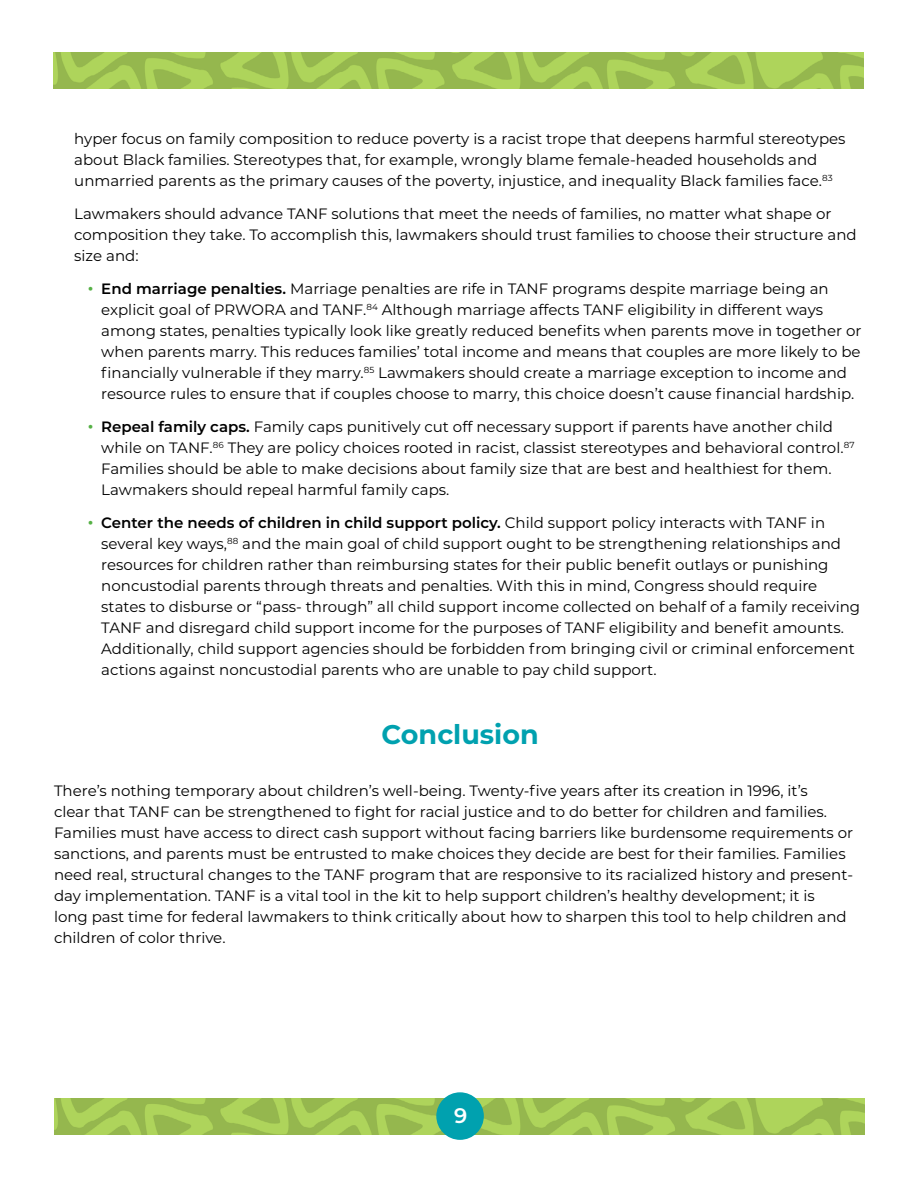
<style>
.page{position:relative;width:918px;height:1188px;background:#fff}
.page>*{position:absolute;margin:0;border:0;box-sizing:border-box;transform-origin:0 0}
.t1{font:700 27px "Montserrat";color:#00a1af}
.t2{font:600 21px "Montserrat";color:#fff}
.t3{font:15px/21px "Montserrat";color:#000}
.s1{font-weight:700;color:#56b146}
.s2{font-weight:600}
</style>
<div class="page">
<img style="left:54px;top:53px;width:810px;height:36px">
<img style="left:54px;top:1098px;width:810px;height:36px">
<div style="left:437px;top:1093px;width:46px;height:46px;background:#00a1af;border-radius:50%"></div>
<div style="left:436px;top:1092px;width:48px;height:48px;border:2px solid #00a1af;border-radius:50%"></div>
<p class="t3" style="left:74px;top:128px;width:773px">hyper focus on family composition to reduce poverty is a racist trope that deepens harmful stereotypes about Black families. Stereotypes that, for example, wrongly blame female-headed households and unmarried parents as the primary causes of the poverty, injustice, and inequality Black families face.<sup>83</sup></p>
<p class="t3" style="left:74px;top:203px;width:784px">Lawmakers should advance TANF solutions that meet the needs of families, no matter what shape or composition they take. To accomplish this, lawmakers should trust families to choose their structure and size and:</p>
<p class="t3" style="left:101px;top:278px;width:762px;text-indent:-14px"><span class="s1">•</span> <span class="s2">End marriage penalties.</span> Marriage penalties are rife in TANF programs despite marriage being an explicit goal of PRWORA and TANF.<sup>84</sup> Although marriage affects TANF eligibility in different ways among states, penalties typically look like greatly reduced benefits when parents move in together or when parents marry. This reduces families’ total income and means that couples are more likely to be financially vulnerable if they marry.<sup>85</sup> Lawmakers should create a marriage exception to income and resource rules to ensure that if couples choose to marry, this choice doesn’t cause financial hardship.</p>
<p class="t3" style="left:101px;top:416px;width:755px;text-indent:-14px"><span class="s1">•</span> <span class="s2">Repeal family caps.</span> Family caps punitively cut off necessary support if parents have another child while on TANF.<sup>86</sup> They are policy choices rooted in racist, classist stereotypes and behavioral control.<sup>87<br></sup>Families should be able to make decisions about family size that are best and healthiest for them.<br>Lawmakers should repeal harmful family caps.</p>
<p class="t3" style="left:101px;top:512px;width:760px;text-indent:-14px"><span class="s1">•</span> <span class="s2">Center the needs of children in child support policy.</span> Child support policy interacts with TANF in several key ways,<sup>88</sup> and the main goal of child support ought to be strengthening relationships and resources for children rather than reimbursing states for their public benefit outlays or punishing noncustodial parents through threats and penalties. With this in mind, Congress should require states to disburse or “pass- through” all child support income collected on behalf of a family receiving TANF and disregard child support income for the purposes of TANF eligibility and benefit amounts.<br>Additionally, child support agencies should be forbidden from bringing civil or criminal enforcement actions against noncustodial parents who are unable to pay child support.</p>
<h1 class="t1" style="left:382px;top:715px;width:159px">Conclusion</h1>
<p class="t3" style="left:54px;top:780px;width:801px">There’s nothing temporary about children’s well-being. Twenty-five years after its creation in 1996, it’s<br>clear that TANF can be strengthened to fight for racial justice and to do better for children and families.<br>Families must have access to direct cash support without facing barriers like burdensome requirements or sanctions, and parents must be entrusted to make choices they decide are best for their families. Families need real, structural changes to the TANF program that are responsive to its racialized history and present&shy;day implementation. TANF is a vital tool in the kit to help support children’s healthy development; it is<br>long past time for federal lawmakers to think critically about how to sharpen this tool to help children and children of color thrive.</p>
<h2 class="t2" style="left:454px;top:1101px;width:15px">9</h2>
</div>
